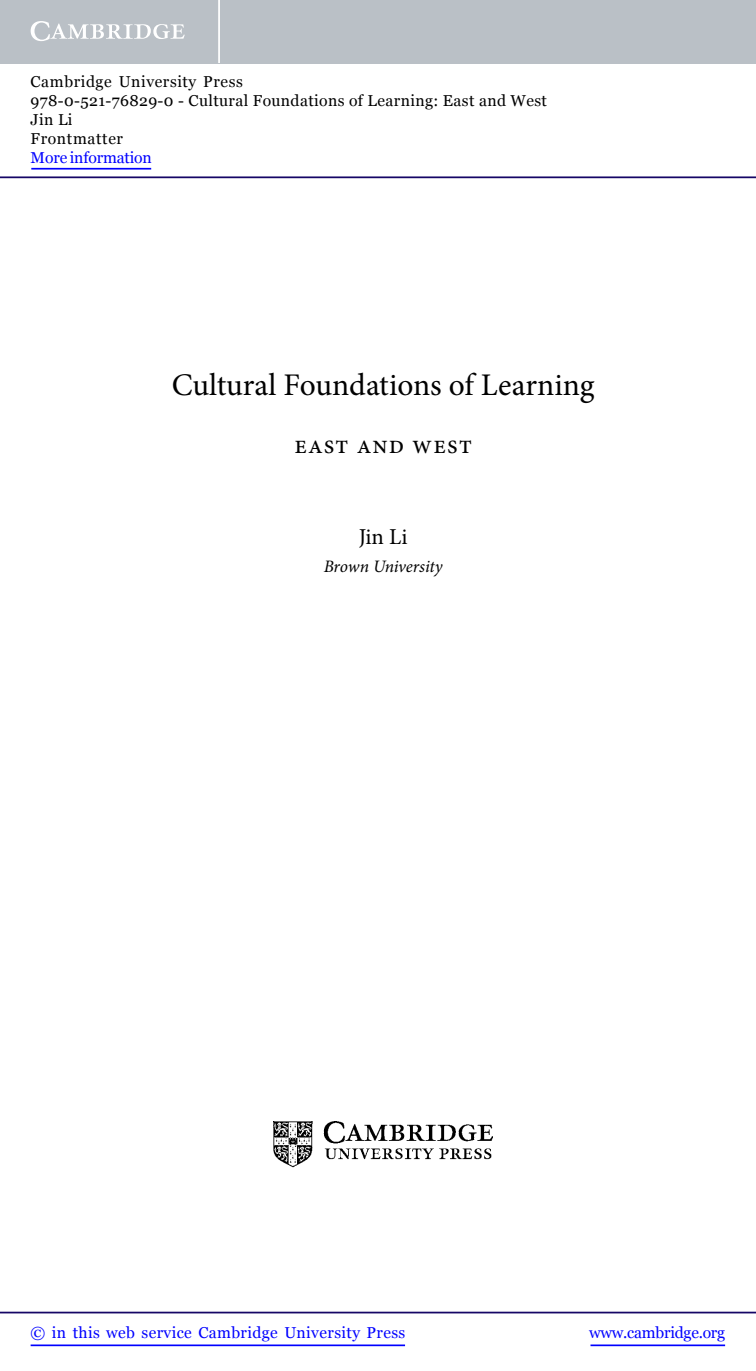
<style>
.page{position:relative;width:756px;height:1371px;background:#fff}
.page>*{position:absolute;margin:0;border:0;box-sizing:border-box;transform-origin:0 0}
.t1{font:31.5px "Minion Pro";color:#000}
.t2{font:26.25px "Minion Pro";letter-spacing:.04em;color:#000}
.t3{font:22.75px "Minion Pro";color:#000}
.t4{font:italic 17.5px "Minion Pro";letter-spacing:-.015em;color:#000}
.t5{font:15.75px/18.9px "Georgia";letter-spacing:.025em;color:#000}
.t6{font:15.75px "Georgia";letter-spacing:.025em;color:#00f}
.t7{font:15.75px "Georgia";letter-spacing:-.015em;color:#00f}
.t8{font:15.75px "Georgia";letter-spacing:-.01em;color:#00f}
</style>
<div class="page">
<hr style="left:591px;top:1344px;width:134px;height:1px;background:#00f">
<hr style="left:0;top:1311px;width:756px;height:2px;background:#150666">
<hr style="left:31px;top:1344px;width:374px;height:1px;background:#00f">
<div style="left:0;top:0;width:756px;height:63px;background:#bac0c6"></div>
<svg style="left:31px;top:21px;width:154px;height:20px"></svg>
<hr style="left:218px;top:0;width:2px;height:63px;background:#fff">
<hr style="left:0;top:176px;width:756px;height:2px;background:#150666">
<hr style="left:31px;top:168px;width:120px;height:1px;background:#00f">
<img style="left:274px;top:1121px;width:219px;height:46px">
<p class="t5" style="left:31px;top:72px;width:518px">Cambridge University Press<br>978-0-521-76829-0 - Cultural Foundations of Learning: East and West<br>Jin Li<br>Frontmatter</p>
<p class="t8" style="left:31px;top:148px;width:123px">More information</p>
<p class="t1" style="left:172px;top:364px;width:424px">Cultural Foundations of Learning</p>
<p class="t2" style="left:294px;top:427px;width:179px">east and west</p>
<p class="t3" style="left:359px;top:521px;width:50px">Jin Li</p>
<p class="t4" style="left:324px;top:555px;width:120px">Brown University</p>
<p class="t6" style="left:31px;top:1323px;width:376px">© in this web service Cambridge University Press</p>
<p class="t7" style="left:589px;top:1323px;width:137px">www.cambridge.org</p>
</div>
